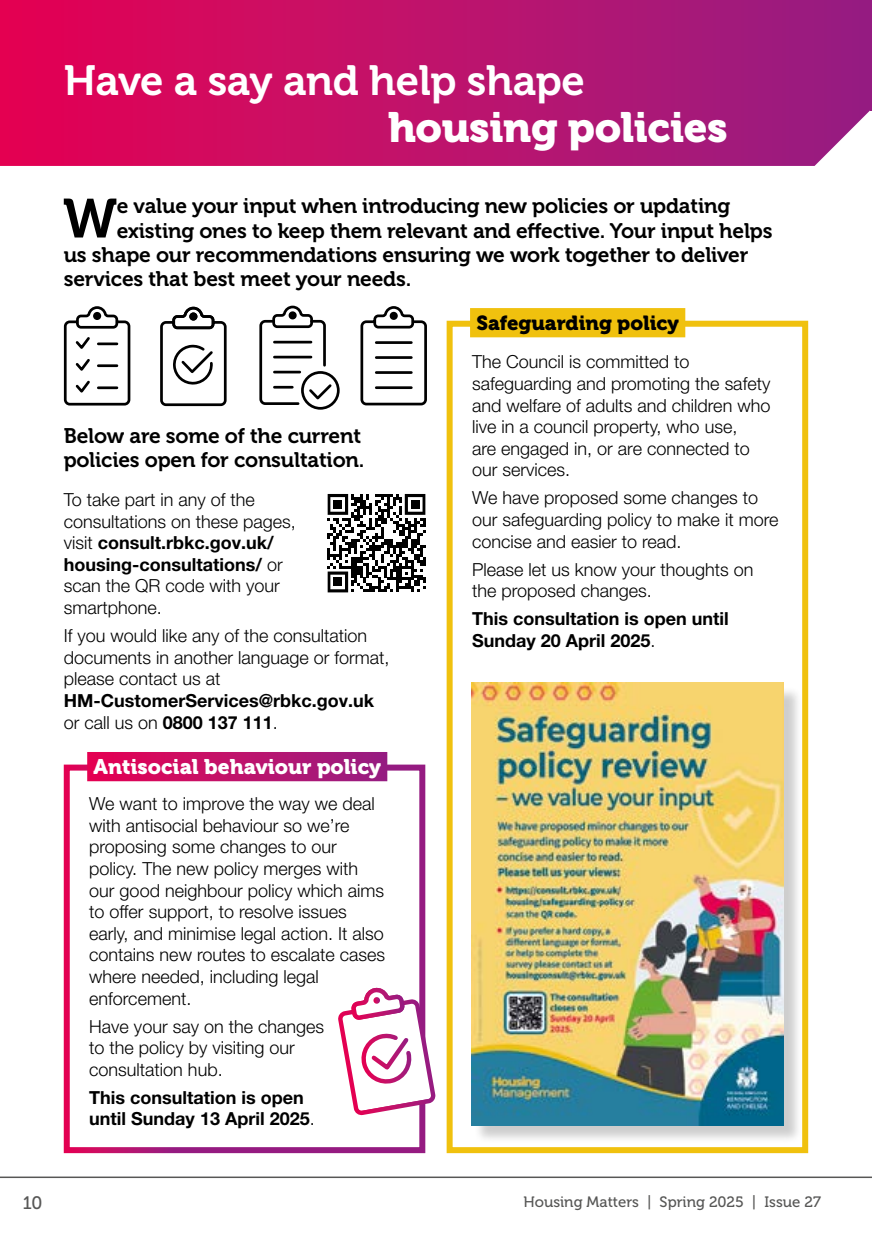
<style>
.page{position:relative;width:872px;height:1234px;background:#fff}
.page>*{position:absolute;margin:0;border:0;box-sizing:border-box;transform-origin:0 0}
.SubH{font:54.75px "Museo 700";color:#000}
.SubH-2{font:42px/46.5px "Museo 700";letter-spacing:-.01em;color:#fff}
.SubH-3{font:21px/24px "Museo 700";letter-spacing:-.01em;color:#000}
.t1{font:21px "Museo 900";color:#fff}
.t2{font:20.25px "Museo 900";color:#000}
.Body_12{font:300 18px/21.6px "Helvetica Neue LT Pro";color:#000}
.Body_12-2{font:700 18px/21.6px "Helvetica Neue LT Pro";color:#000}
.t3{font:18px "Museo 500";color:#575756}
.t4{font:15px "Museo 500";color:#575756}
.s1{font-family:"Museo 900"}
.s2{font-weight:300}
.s3{font-weight:700}
</style>
<div class="page">
<hr style="left:0;top:1176px;width:872px;height:1px;background:#575756">
<svg style="left:328px;top:494px;width:97px;height:98px"></svg>
<div style="left:333px;top:500px;width:9px;height:9px;background:#000"></div>
<div style="left:411px;top:500px;width:9px;height:9px;background:#000"></div>
<div style="left:333px;top:577px;width:9px;height:9px;background:#000"></div>
<div style="left:446px;top:320px;width:362px;height:832px;border:6px solid #f0c10e"></div>
<div style="left:470px;top:308px;width:215px;height:29px;background:#f0c10e"></div>
<svg style="left:0;top:0;width:871px;height:166px;background:#be136c"></svg>
<div style="left:64px;top:764px;width:361px;height:388px;border:6px solid #fff"></div>
<div style="left:87px;top:751px;width:300px;height:30px;background:linear-gradient(to right,#e70252,#971f83)"></div>
<svg style="left:338px;top:985px;width:98px;height:133px"></svg>
<div style="left:474px;top:685px;width:328px;height:459px;background:#000;opacity:.2"></div>
<img style="left:471px;top:682px;width:312px;height:442px">
<svg style="left:63px;top:306px;width:68px;height:100px"></svg>
<svg style="left:360px;top:306px;width:67px;height:100px"></svg>
<div style="left:390px;top:312px;width:8px;height:8px;border:3px solid #000;border-radius:50%"></div>
<hr style="left:376px;top:356px;width:35px;height:3px;background:#000">
<hr style="left:376px;top:341px;width:35px;height:3px;background:#000">
<hr style="left:376px;top:386px;width:35px;height:3px;background:#000">
<hr style="left:376px;top:371px;width:35px;height:3px;background:#000">
<svg style="left:160px;top:305px;width:180px;height:105px"></svg>
<hr style="left:871px;top:0;width:1px;height:111px;background:#951b81">
<p class="SubH-2" style="left:388px;top:58px;width:341px;text-indent:-324px">Have a say and help shape <span class="s1">housing policies</span></p>
<p class="SubH" style="left:63px;top:188px;width:56px">W</p>
<p class="SubH-3" style="left:117px;top:194px;width:615px">e value your input when introducing new policies or updating</p>
<p class="SubH-3" style="left:117px;top:218px;width:657px">existing ones to keep them relevant and effective. Your input helps</p>
<p class="SubH-3" style="left:64px;top:242px;width:686px">us shape our recommendations ensuring we work together to deliver</p>
<p class="SubH-3" style="left:64px;top:266px;width:349px">services that best meet your needs.</p>
<p class="t2" style="left:476px;top:312px;width:204px">Safeguarding policy</p>
<p class="Body_12" style="left:472px;top:350px;width:300px">The Council is committed to safeguarding and promoting the safety and welfare of adults and children who live in a council property, who use,<br>are engaged in, or are connected to our services.</p>
<p class="Body_12" style="left:472px;top:486px;width:308px">We have proposed some changes to our safeguarding policy to make it more concise and easier to read.</p>
<p class="Body_12" style="left:472px;top:558px;width:283px">Please let us know your thoughts on the proposed changes.</p>
<p class="Body_12-2" style="left:472px;top:607px;width:258px">This consultation is open until<br>Sunday 20 April 2025<span class="s2">.</span></p>
<p class="SubH-3" style="left:64px;top:424px;width:302px">Below are some of the current policies open for consultation.</p>
<p class="Body_12" style="left:64px;top:488px;width:234px">To take part in any of the consultations on these pages, visit <span class="s3">consult.rbkc.gov.uk/ housing-consultations/</span> or scan the QR code with your smartphone.</p>
<p class="Body_12" style="left:64px;top:624px;width:327px">If you would like any of the consultation documents in another language or format, please contact us at<br><span class="s3">HM-CustomerServices@rbkc.gov.uk </span>or call us on <span class="s3">0800 137 111</span>.</p>
<p class="t1" style="left:94px;top:754px;width:289px">Antisocial behaviour policy</p>
<p class="Body_12" style="left:89px;top:792px;width:297px">We want to improve the way we deal with antisocial behaviour so we’re proposing some changes to our policy. The new policy merges with our good neighbour policy which aims to offer support, to resolve issues early, and minimise legal action. It also contains new routes to escalate cases where needed, including legal enforcement.</p>
<p class="Body_12" style="left:89px;top:1014px;width:236px">Have your say on the changes to the policy by visiting our consultation hub.</p>
<p class="Body_12-2" style="left:89px;top:1085px;width:227px">This consultation is open until Sunday 13 April 2025<span class="s2">.</span></p>
<p class="t3" style="left:23px;top:1192px;width:21px">10</p>
<p class="t4" style="left:523px;top:1193px;width:299px">Housing Matters | Spring 2025 | Issue 27</p>
</div>
